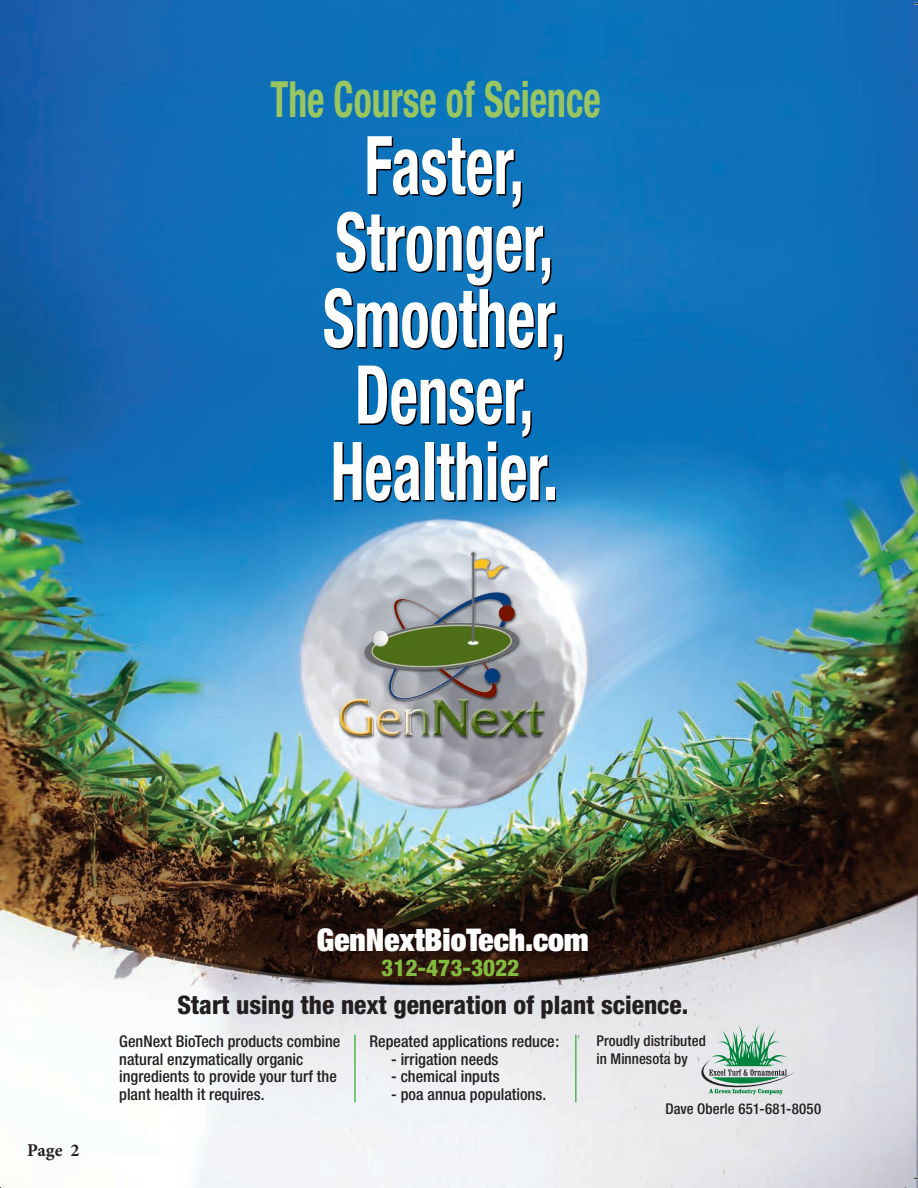
<style>
.page{position:relative;width:918px;height:1188px;background:#fff}
.page>*{position:absolute;margin:0;border:0;box-sizing:border-box;transform-origin:0 0}
.t1{font:700 condensed 81px/76.5px "Helvetica Neue";color:#fff;text-align:center;scale:.75 1}
.t2{font:700 condensed 49.95px "Helvetica Neue";color:#9ac661;scale:.75 1}
.t3{font:900 expanded 31.35px "Helvetica Neue";color:#fff}
.t4{font:800 condensed 25.5px "Helvetica Neue";color:#231f20}
.t5{font:800 condensed 23.25px "Helvetica Neue";color:#82bb40}
.t6{font:700 18px "Minion Pro";color:#231f20}
.t7{font:500 condensed 16.2px/17.5px "Helvetica Neue";color:#231f20}
.t8{font:500 condensed 14.85px/17.5px "Helvetica Neue";letter-spacing:.005em;color:#231f20}
</style>
<div class="page">
<img style="left:0;top:0;width:918px;height:1188px">
<img style="left:369px;top:138px;width:153px;height:71px">
<img style="left:338px;top:213px;width:214px;height:74px">
<img style="left:326px;top:290px;width:238px;height:72px">
<img style="left:360px;top:367px;width:172px;height:71px">
<img style="left:335px;top:443px;width:221px;height:60px">
<img style="left:337px;top:551px;width:209px;height:189px">
<img style="left:392px;top:553px;width:80px;height:79px">
<hr style="left:354px;top:1035px;width:2px;height:67px;background:#40ae49">
<svg style="left:700px;top:1025px;width:96px;height:70px;background:#aec8bc"></svg>
<hr style="left:575px;top:1035px;width:2px;height:67px;background:#40ae49">
<h2 class="t2" style="left:270px;top:69px;width:442px">The Course of Science</h2>
<h1 class="t1" style="left:323px;top:126px;width:325px">Faster,<br>Stronger,<br>Smoother,<br>Denser,<br>Healthier.</h1>
<p class="t6" style="left:27px;top:1137px;width:54px">Page 2</p>
<h3 class="t3" style="left:317px;top:920px;width:273px">GenNextBioTech.com</h3>
<h3 class="t5" style="left:381px;top:953px;width:140px">312-473-3022</h3>
<h3 class="t4" style="left:178px;top:990px;width:512px">Start using the next generation of plant science.</h3>
<p class="t7" style="left:119px;top:1033px;width:223px">GenNext BioTech products combine natural enzymatically organic ingredients to provide your turf the plant health it requires.</p>
<p class="t7" style="left:370px;top:1033px;width:191px">Repeated applications reduce:</p>
<p class="t7" style="left:391px;top:1050px;width:109px">- irrigation needs</p>
<p class="t7" style="left:391px;top:1068px;width:110px">- chemical inputs</p>
<p class="t7" style="left:391px;top:1085px;width:157px">- poa annua populations.</p>
<p class="t8" style="left:597px;top:1032px;width:111px">Proudly distributed in Minnesota by</p>
<p class="t8" style="left:665px;top:1100px;width:157px">Dave Oberle 651-681-8050</p>
</div>
